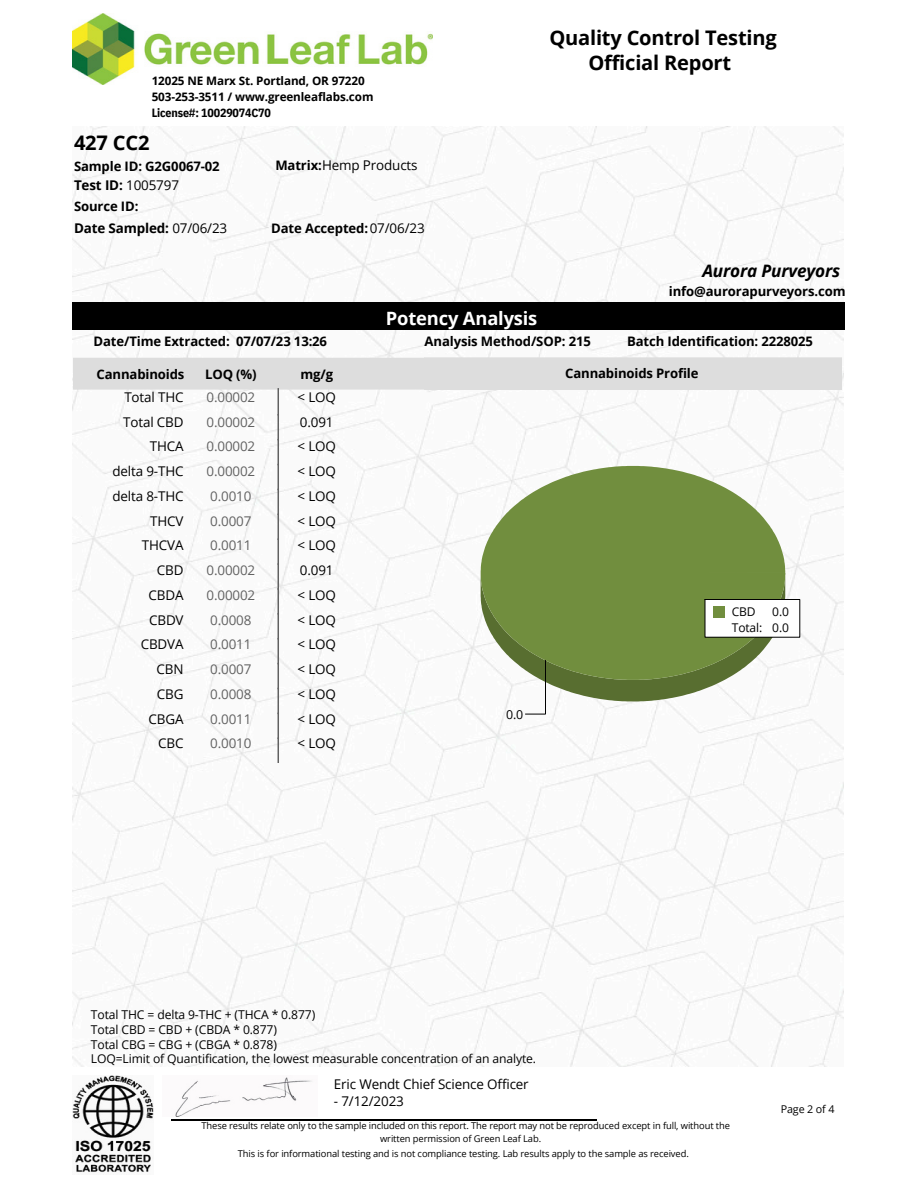
<style>
.page{position:relative;width:918px;height:1188px;background:#fff}
.page>*{position:absolute;margin:0;border:0;box-sizing:border-box;transform-origin:0 0}
.t1{font:700 20.1px/25.8px "Open Sans";letter-spacing:-.01em;color:#000;text-align:center}
.t2{font:700 18.3px "Open Sans";letter-spacing:-.01em;color:#fff}
.t3{font:italic 700 17.1px "Open Sans";letter-spacing:-.01em;color:#000}
.t4{font:13.35px/24.8px "Open Sans";letter-spacing:-.01em;color:#000;text-align:right}
.t5{font:13.35px/24.8px "Open Sans";letter-spacing:-.01em;color:#616161}
.t6{font:700 13.35px "Open Sans";letter-spacing:-.01em;color:#000}
.t7{font:700 13.05px "Open Sans";letter-spacing:-.01em;color:#000}
.t8{font:12.45px "Open Sans";color:#000}
.t9{font:12.15px/14.7px "Open Sans";letter-spacing:-.01em;color:#000}
.t10{font:700 12px "IBM Plex Sans Cond";letter-spacing:-.015em;color:#000}
.t11{font:12px/15.8px "Open Sans";letter-spacing:-.01em;color:#000}
.t12{font:700 11.7px/15.8px "Open Sans";letter-spacing:-.01em;color:#000}
.t13{font:10.65px "Open Sans";letter-spacing:-.01em;color:#000}
.t14{font:9.3px "Open Sans";letter-spacing:-.01em;color:#000}
.s1{font-weight:400}
.s2{font-weight:700;font-size:13.05px}
.s3{font-weight:400;font-size:13.35px}
</style>
<div class="page">
<hr style="left:171px;top:1119px;width:425px;height:2px;background:#000">
<img style="left:73px;top:14px;width:360px;height:71px">
<img style="left:73px;top:126px;width:771px;height:940px">
<div style="left:73px;top:303px;width:772px;height:27px;background:#000"></div>
<div style="left:73px;top:358px;width:351px;height:31px;background:#ddd"></div>
<div style="left:72px;top:358px;width:353px;height:32px;border:1px solid #ddd"></div>
<svg style="left:278px;top:389px;width:1px;height:374px"></svg>
<div style="left:425px;top:358px;width:416px;height:31px;background:#ddd"></div>
<div style="left:424px;top:357px;width:418px;height:33px;border:2px solid #ddd"></div>
<svg style="left:481px;top:466px;width:304px;height:107px;fill:#718e3e"></svg>
<svg style="left:481px;top:573px;width:304px;height:142px"></svg>
<div style="left:705px;top:599px;width:95px;height:38px;background:#fff"></div>
<div style="left:705px;top:599px;width:95px;height:38px;border:1px solid #000"></div>
<div style="left:713px;top:606px;width:11px;height:11px;background:#718e3e"></div>
<img style="left:175px;top:1077px;width:137px;height:40px">
<img style="left:73px;top:1075px;width:81px;height:98px">
<h4 class="t12" style="left:152px;top:72px;width:223px">12025 NE Marx St. Portland, OR 97220<br>503-253-3511 / www.greenleaflabs.com</h4>
<h4 class="t10" style="left:152px;top:105px;width:121px">License#: 10029074C70</h4>
<h5 class="t1" style="left:74px;top:129px;width:77px">427 CC2</h5>
<h5 class="t7" style="left:74px;top:157px;width:147px">Sample ID: G2G0067-02</h5>
<h5 class="t6" style="left:74px;top:176px;width:107px">Test ID: <span class="s1">1005797</span></h5>
<h5 class="t7" style="left:74px;top:197px;width:66px">Source ID:</h5>
<h5 class="t6" style="left:74px;top:219px;width:155px">Date Sampled: <span class="s1">07/06/23</span></h5>
<h4 class="t4" style="left:275px;top:152px;width:144px"><span class="s2">Matrix:</span>Hemp Products</h4>
<h4 class="t7" style="left:271px;top:219px;width:155px">Date Accepted:<span class="s3">07/06/23</span></h4>
<p class="t2" style="left:386px;top:306px;width:153px">Potency Analysis</p>
<h5 class="t1" style="left:549px;top:24px;width:229px">Quality Control Testing<br>Official Report</h5>
<h5 class="t3" style="left:702px;top:259px;width:139px">Aurora Purveyors</h5>
<h5 class="t7" style="left:669px;top:282px;width:178px">info@aurorapurveyors.com</h5>
<h5 class="t7" style="left:94px;top:332px;width:138px">Date/Time Extracted:</h5>
<h4 class="t7" style="left:205px;top:366px;width:53px">LOQ (%)</h4>
<h4 class="t5" style="left:207px;top:384px;width:50px">0.00002<br>0.00002<br>0.00002<br>0.00002<br>0.0010<br>0.0007<br>0.0011<br>0.00002<br>0.00002<br>0.0008<br>0.0011<br>0.0007<br>0.0008<br>0.0011<br>0.0010</h4>
<h4 class="t7" style="left:236px;top:332px;width:93px">07/07/23 13:26</h4>
<h2 class="t7" style="left:300px;top:366px;width:34px">mg/g</h2>
<h2 class="t4" style="left:298px;top:384px;width:40px;text-align:left">&lt; LOQ<br>0.091 &lt; LOQ &lt; LOQ &lt; LOQ &lt; LOQ &lt; LOQ<br>0.091 &lt; LOQ &lt; LOQ &lt; LOQ &lt; LOQ &lt; LOQ &lt; LOQ &lt; LOQ</h2>
<h4 class="t7" style="left:97px;top:366px;width:89px">Cannabinoids</h4>
<h4 class="t4" style="left:112px;top:384px;width:73px">Total THC<br>Total CBD<br>THCA<br>delta 9-THC delta 8-THC<br>THCV<br>THCVA<br>CBD<br>CBDA<br>CBDV<br>CBDVA<br>CBN<br>CBG<br>CBGA<br>CBC</h4>
<p class="t7" style="left:627px;top:332px;width:187px">Batch Identification: 2228025</p>
<h4 class="t7" style="left:425px;top:332px;width:168px">Analysis Method/SOP: 215</h4>
<h1 class="t7" style="left:565px;top:364px;width:135px">Cannabinoids Profile</h1>
<p class="t8" style="left:506px;top:706px;width:19px">0.0</p>
<h5 class="t11" style="left:732px;top:604px;width:32px">CBD<br>Total:</h5>
<p class="t11" style="left:772px;top:604px;width:18px">0.0<br>0.0</p>
<p class="t9" style="left:91px;top:1007px;width:447px">Total THC = delta 9-THC + (THCA * 0.877)<br>Total CBD = CBD + (CBDA * 0.877)<br>Total CBG = CBG + (CBGA * 0.878)<br>LOQ=Limit of Quantification, the lowest measurable concentration of an analyte.</p>
<h4 class="t4" style="left:334px;top:1072px;width:196px">Eric Wendt Chief Science Officer</h4>
<h4 class="t4" style="left:334px;top:1089px;width:71px">- 7/12/2023</h4>
<h5 class="t14" style="left:201px;top:1119px;width:530px">These results relate only to the sample included on this report. The report may not be reproduced except in full, without the</h5>
<p class="t14" style="left:380px;top:1132px;width:163px">written permission of Green Leaf Lab.</p>
<p class="t14" style="left:238px;top:1147px;width:452px">This is for informational testing and is not compliance testing. Lab results apply to the sample as received.</p>
<p class="t13" style="left:781px;top:1102px;width:55px">Page 2 of 4</p>
</div>
